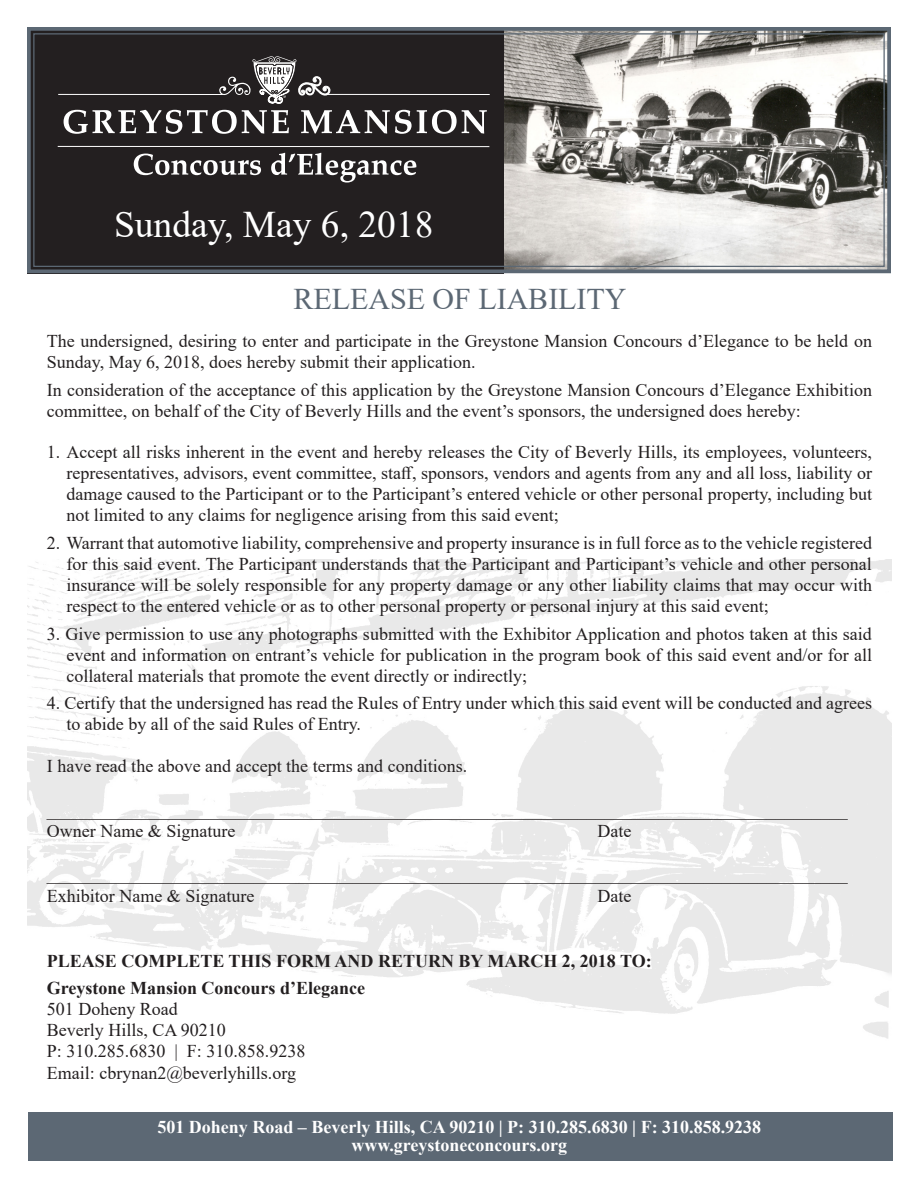
<style>
.page{position:relative;width:918px;height:1188px;background:#fff}
.page>*{position:absolute;margin:0;border:0;box-sizing:border-box;transform-origin:0 0}
.t1{font:37.5px "Times New Roman";color:#fff}
.t2{font:30px "Times New Roman";color:#5c6874}
.t3{font:18px/21px "Times New Roman";color:#231f20}
.t4{font:700 18px/18px "Times New Roman";color:#fff;text-align:center}
.t5{font:700 18px "Times New Roman";color:#231f20}
</style>
<div class="page">
<svg style="left:27px;top:27px;width:864px;height:247px;background:#6a6867"></svg>
<div style="left:33px;top:33px;width:852px;height:234px;border:1px solid #5c6874"></div>
<hr style="left:58px;top:94px;width:165px;height:1px;background:#fff">
<hr style="left:326px;top:94px;width:164px;height:1px;background:#fff">
<svg style="left:219px;top:56px;width:111px;height:48px"></svg>
<svg style="left:134px;top:153px;width:282px;height:30px"></svg>
<svg style="left:64px;top:110px;width:423px;height:24px"></svg>
<hr style="left:58px;top:146px;width:431px;height:1px;background:#fff">
<div style="left:28px;top:1112px;width:864px;height:49px;background:#5c6874"></div>
<img style="left:27px;top:560px;width:864px;height:479px">
<h1 class="t1" style="left:114px;top:198px;width:321px">Sunday, May 6, 2018</h1>
<p class="t2" style="left:293px;top:277px;width:335px">RELEASE OF LIABILITY</p>
<p class="t3" style="left:47px;top:330px;width:827px">The undersigned, desiring to enter and participate in the Greystone Mansion Concours d’Elegance to be held on<br>Sunday, May 6, 2018, does hereby submit their application.</p>
<p class="t3" style="left:47px;top:379px;width:827px">In consideration of the acceptance of this application by the Greystone Mansion Concours d’Elegance Exhibition committee, on behalf of the City of Beverly Hills and the event’s sponsors, the undersigned does hereby:</p>
<p class="t3" style="left:66px;top:441px;width:807px;text-align:justify;text-indent:-20px">1. Accept all risks inherent in the event and hereby releases the City of Beverly Hills, its employees, volunteers, representatives, advisors, event committee, staff, sponsors, vendors and agents from any and all loss, liability or damage caused to the Participant or to the Participant’s entered vehicle or other personal property, including but not limited to any claims for negligence arising from this said event;</p>
<p class="t3" style="left:66px;top:532px;width:807px;text-align:justify;text-indent:-20px">2. Warrant that automotive liability, comprehensive and property insurance is in full force as to the vehicle registered for this said event. The Participant understands that the Participant and Participant’s vehicle and other personal insurance will be solely responsible for any property damage or any other liability claims that may occur with respect to the entered vehicle or as to other personal property or personal injury at this said event;</p>
<p class="t3" style="left:66px;top:623px;width:807px;text-align:justify;text-indent:-20px">3. Give permission to use any photographs submitted with the Exhibitor Application and photos taken at this said event and information on entrant’s vehicle for publication in the program book of this said event and/or for all collateral materials that promote the event directly or indirectly;</p>
<p class="t3" style="left:66px;top:692px;width:807px;text-indent:-20px">4. Certify that the undersigned has read the Rules of Entry under which this said event will be conducted and agrees to abide by all of the said Rules of Entry.</p>
<p class="t3" style="left:47px;top:755px;width:422px">I have read the above and accept the terms and conditions.</p>
<p class="t3" style="left:47px;top:798px;width:803px">_________________________________________________________________________________________</p>
<p class="t3" style="left:47px;top:820px;width:190px">Owner Name &amp; Signature</p>
<p class="t3" style="left:597px;top:820px;width:35px">Date</p>
<p class="t3" style="left:47px;top:863px;width:803px">_________________________________________________________________________________________</p>
<p class="t3" style="left:47px;top:885px;width:209px">Exhibitor Name &amp; Signature</p>
<p class="t3" style="left:597px;top:885px;width:35px">Date</p>
<p class="t5" style="left:47px;top:948px;width:606px">PLEASE COMPLETE THIS FORM AND RETURN BY MARCH 2, 2018 TO:</p>
<p class="t5" style="left:47px;top:975px;width:320px">Greystone Mansion Concours d’Elegance</p>
<p class="t3" style="left:47px;top:998px;width:132px">501 Doheny Road</p>
<p class="t3" style="left:47px;top:1019px;width:180px">Beverly Hills, CA 90210</p>
<p class="t3" style="left:47px;top:1040px;width:260px;line-height:21.6px">P: 310.285.6830 | F: 310.858.9238<br>Email: cbrynan2@beverlyhills.org</p>
<p class="t4" style="left:157px;top:1118px;width:605px">501 Doheny Road – Beverly Hills, CA 90210 | P: 310.285.6830 | F: 310.858.9238 www.greystoneconcours.org</p>
</div>
